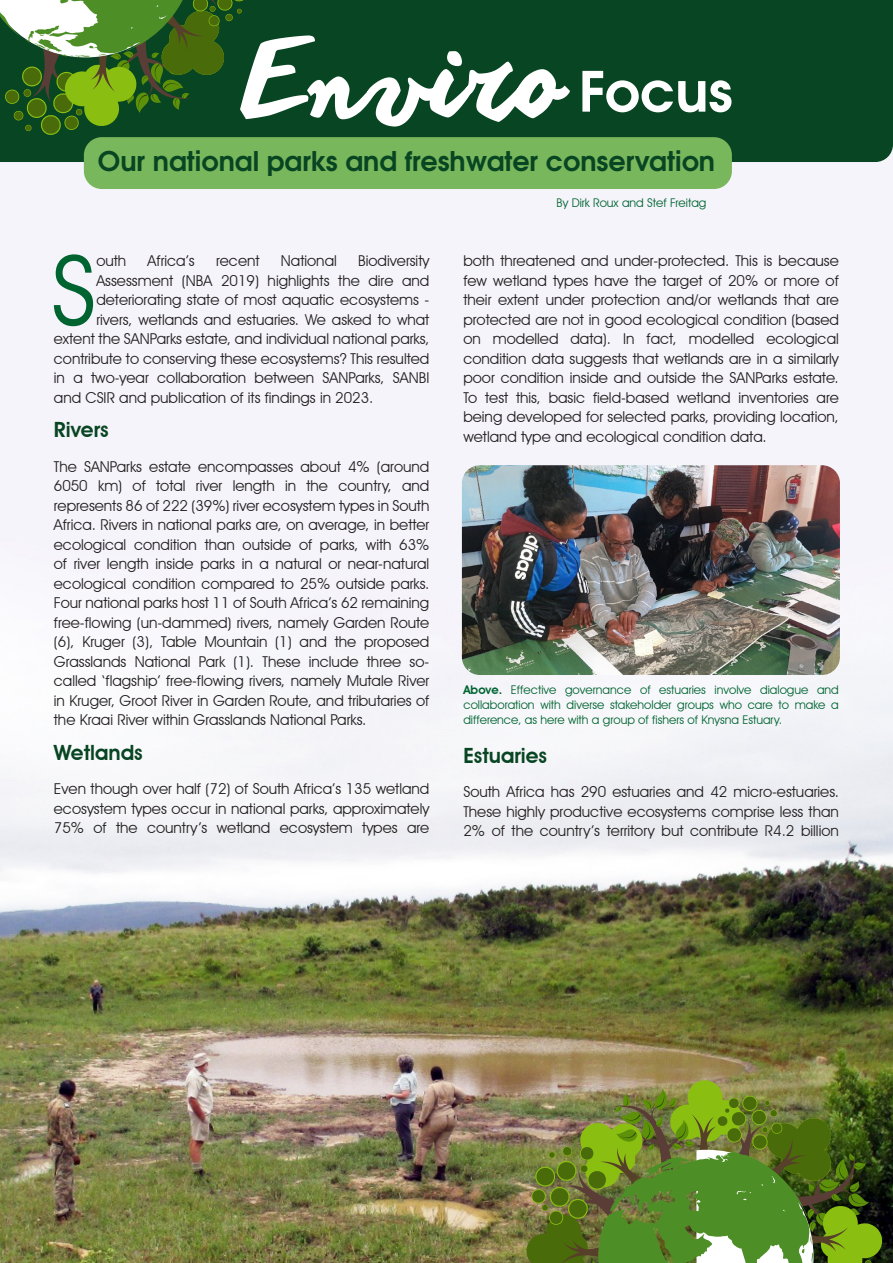
<style>
.page{position:relative;width:893px;height:1263px;background:#fff}
.page>*{position:absolute;margin:0;border:0;box-sizing:border-box;transform-origin:0 0}
.t1{font:97.35px "Avant Garde IT Cby BT";color:#006431}
.t2{font:700 55.2px "Te X Gyre Adventor";color:#fff}
.t3{font:700 27px "Te X Gyre Adventor";color:#084522}
.t4{font:600 21px "Avant Garde IT Cby BT";color:#084522}
.t5{font:15px/19.5px "Avant Garde IT Cby BT";color:#231f20;text-align:justify}
.Default{font:12px/15px "Avant Garde IT Cby BT";color:#006431;text-align:justify}
.s1{font-weight:600}
</style>
<div class="page">
<img style="left:0;top:162px;width:893px;height:1101px">
<div style="left:0;top:0;width:893px;height:162px;background:#084522"></div>
<img style="left:525px;top:1078px;width:359px;height:185px">
<svg style="left:0;top:0;width:570px;height:136px"></svg>
<div style="left:84px;top:137px;width:648px;height:52px;background:#79b75c;border-radius:18px"></div>
<img style="left:462px;top:465px;width:378px;height:210px">
<p class="t2" style="left:579px;top:43px;width:155px">Focus</p>
<p class="t3" style="left:98px;top:138px;width:619px">Our national parks and freshwater conservation</p>
<p class="t1" style="left:51px;top:231px;width:47px">S</p>
<p class="t5" style="left:96px;top:251px;width:31px">outh</p>
<p class="t5" style="left:148px;top:251px;width:49px">Africa’s</p>
<p class="t5" style="left:216px;top:251px;width:45px">recent</p>
<p class="t5" style="left:281px;top:251px;width:57px">National</p>
<p class="t5" style="left:358px;top:251px;width:73px">Biodiversity</p>
<p class="t5" style="left:96px;top:271px;width:334px">Assessment (NBA 2019) highlights the dire and</p>
<p class="t5" style="left:96px;top:290px;width:334px">deteriorating state of most aquatic ecosystems -</p>
<p class="t5" style="left:96px;top:310px;width:334px">rivers, wetlands and estuaries. We asked to what</p>
<p class="t5" style="left:54px;top:329px;width:377px">extent the SANParks estate, and individual national parks,</p>
<p class="t5" style="left:54px;top:349px;width:377px">contribute to conserving these ecosystems? This resulted</p>
<p class="t5" style="left:54px;top:368px;width:377px">in a two-year collaboration between SANParks, SANBI</p>
<p class="t5" style="left:54px;top:388px;width:321px">and CSIR and publication of its findings in 2023.</p>
<p class="t4" style="left:54px;top:417px;width:56px">Rivers</p>
<p class="t5" style="left:54px;top:457px;width:377px">The SANParks estate encompasses about 4% (around 6050 km) of total river length in the country, and represents 86 of 222 (39%) river ecosystem types in South Africa. Rivers in national parks are, on average, in better ecological condition than outside of parks, with 63% of river length inside parks in a natural or near-natural ecological condition compared to 25% outside parks.<br>Four national parks host 11 of South Africa’s 62 remaining free-flowing (un-dammed) rivers, namely Garden Route (6), Kruger (3), Table Mountain (1) and the proposed Grasslands National Park (1). These include three so&shy;called ‘flagship’ free-flowing rivers, namely Mutale River in Kruger, Groot River in Garden Route, and tributaries of the Kraai River within Grasslands National Parks.</p>
<p class="t4" style="left:54px;top:740px;width:90px">Wetlands</p>
<p class="t5" style="left:54px;top:779px;width:377px">Even though over half (72) of South Africa’s 135 wetland ecosystem types occur in national parks, approximately 75% of the country’s wetland ecosystem types are</p>
<p class="Default" style="left:557px;top:195px;width:151px">By Dirk Roux and Stef Freitag</p>
<p class="t5" style="left:463px;top:251px;width:377px">both threatened and under-protected. This is because few wetland types have the target of 20% or more of their extent under protection and/or wetlands that are protected are not in good ecological condition (based on modelled data). In fact, modelled ecological condition data suggests that wetlands are in a similarly poor condition inside and outside the SANParks estate.<br>To test this, basic field-based wetland inventories are being developed for selected parks, providing location, wetland type and ecological condition data.</p>
<p class="Default" style="left:463px;top:682px;width:377px"><span class="s1">Above.</span> Effective governance of estuaries involve dialogue and collaboration with diverse stakeholder groups who care to make a difference, as here with a group of fishers of Knysna Estuary.</p>
<p class="t4" style="left:463px;top:743px;width:85px">Estuaries</p>
<p class="t5" style="left:463px;top:782px;width:377px">South Africa has 290 estuaries and 42 micro-estuaries.<br>These highly productive ecosystems comprise less than 2% of the country’s territory but contribute R4.2 billion</p>
</div>
